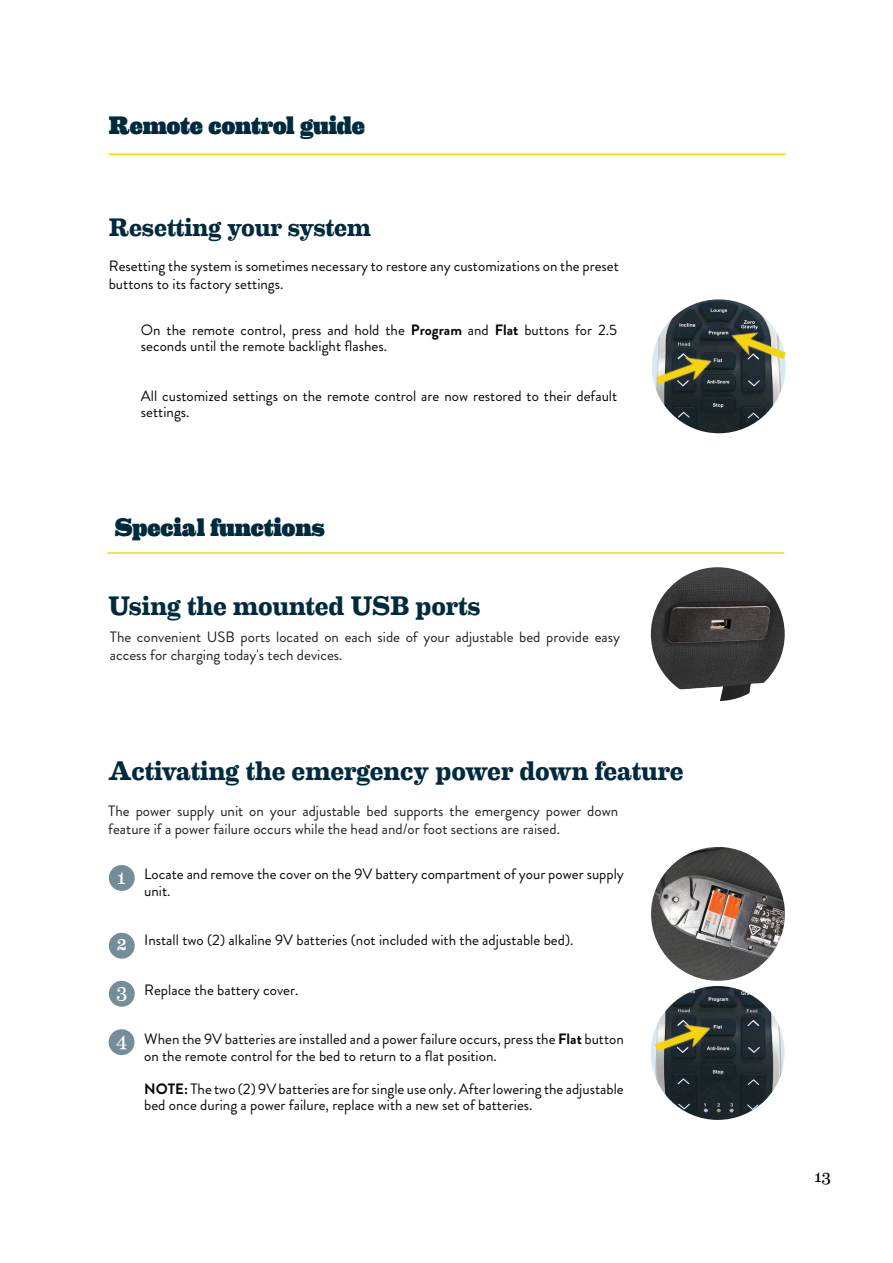
<style>
.page{position:relative;width:893px;height:1263px;background:#fff}
.page>*{position:absolute;margin:0;border:0;box-sizing:border-box;transform-origin:0 0}
.t1{font:700 27px "Eames Century Modern";letter-spacing:-.01em;color:#002b3d}
.t2{font:900 25.5px "Eames Century Modern";letter-spacing:-.01em;color:#002b3d}
.t3{font:700 25.5px "Eames Century Modern";letter-spacing:-.005em;color:#002b3d}
.t4{font:19.5px "Eames Century Modern";color:#fff}
.t5{font:16.5px "Eames Century Modern";color:#0a0604}
.t6{font:15px/16.5px "Brandon Grotesque";color:#0a0604}
.t7{font:15px/18px "Brandon Grotesque";color:#231f20}
.s1{font-weight:700}
</style>
<div class="page">
<img style="left:651px;top:567px;width:134px;height:134px;border-radius:67px">
<div style="left:109px;top:865px;width:26px;height:26px;background:#758c99;border-radius:50%"></div>
<div style="left:109px;top:933px;width:26px;height:26px;background:#758c99;border-radius:50%"></div>
<div style="left:109px;top:981px;width:26px;height:26px;background:#758c99;border-radius:50%"></div>
<div style="left:109px;top:1029px;width:26px;height:26px;background:#758c99;border-radius:50%"></div>
<img style="left:651px;top:847px;width:134px;height:134px;border-radius:67px">
<img style="left:651px;top:986px;width:134px;height:134px;border-radius:67px">
<img style="left:651px;top:1014px;width:63px;height:45px">
<img style="left:652px;top:299px;width:134px;height:134px;border-radius:67px">
<img style="left:652px;top:347px;width:63px;height:45px">
<img style="left:726px;top:321px;width:60px;height:46px">
<hr style="left:109px;top:153px;width:677px;height:2px;background:#fad70f">
<hr style="left:107px;top:552px;width:677px;height:2px;background:#fad70f">
<h2 class="t2" style="left:109px;top:105px;width:258px">Remote control guide</h2>
<h2 class="t3" style="left:109px;top:207px;width:264px">Resetting your system</h2>
<p class="t6" style="left:109px;top:257px;width:512px;line-height:18px">Resetting the system is sometimes necessary to restore any customizations on the preset buttons to its factory settings.</p>
<p class="t6" style="left:141px;top:321px;width:478px">On the remote control, press and hold the <span class="s1">Program</span> and <span class="s1">Flat</span> buttons for 2.5 seconds until the remote backlight flashes.</p>
<p class="t6" style="left:141px;top:387px;width:478px">All customized settings on the remote control are now restored to their default settings.</p>
<h2 class="t2" style="left:114px;top:508px;width:212px">Special functions</h2>
<h1 class="t1" style="left:108px;top:585px;width:374px">Using the mounted USB ports</h1>
<p class="t7" style="left:110px;top:628px;width:512px">The convenient USB ports located on each side of your adjustable bed provide easy access for charging today's tech devices.</p>
<h1 class="t1" style="left:108px;top:750px;width:577px">Activating the emergency power down feature</h1>
<p class="t7" style="left:108px;top:802px;width:511px">The power supply unit on your adjustable bed supports the emergency power down feature if a power failure occurs while the head and/or foot sections are raised.</p>
<h3 class="t4" style="left:118px;top:863px;width:10px">1</h3>
<h3 class="t4" style="left:117px;top:929px;width:12px">2</h3>
<h3 class="t4" style="left:116px;top:977px;width:13px">3</h3>
<h3 class="t4" style="left:116px;top:1025px;width:13px">4</h3>
<p class="t6" style="left:144px;top:866px;width:481px">Locate and remove the cover on the 9V battery compartment of your power supply unit.</p>
<p class="t6" style="left:144px;top:932px;width:431px">Install two (2) alkaline 9V batteries (not included with the adjustable bed).</p>
<p class="t6" style="left:144px;top:981px;width:156px">Replace the battery cover.</p>
<p class="t6" style="left:144px;top:1031px;width:481px">When the 9V batteries are installed and a power failure occurs, press the <span class="s1">Flat</span> button on the remote control for the bed to return to a flat position.</p>
<p class="t6" style="left:144px;top:1080px;width:481px"><span class="s1">NOTE:</span> The two (2) 9V batteries are for single use only. After lowering the adjustable bed once during a power failure, replace with a new set of batteries.</p>
<p class="t5" style="left:815px;top:1164px;width:18px">13</p>
</div>
